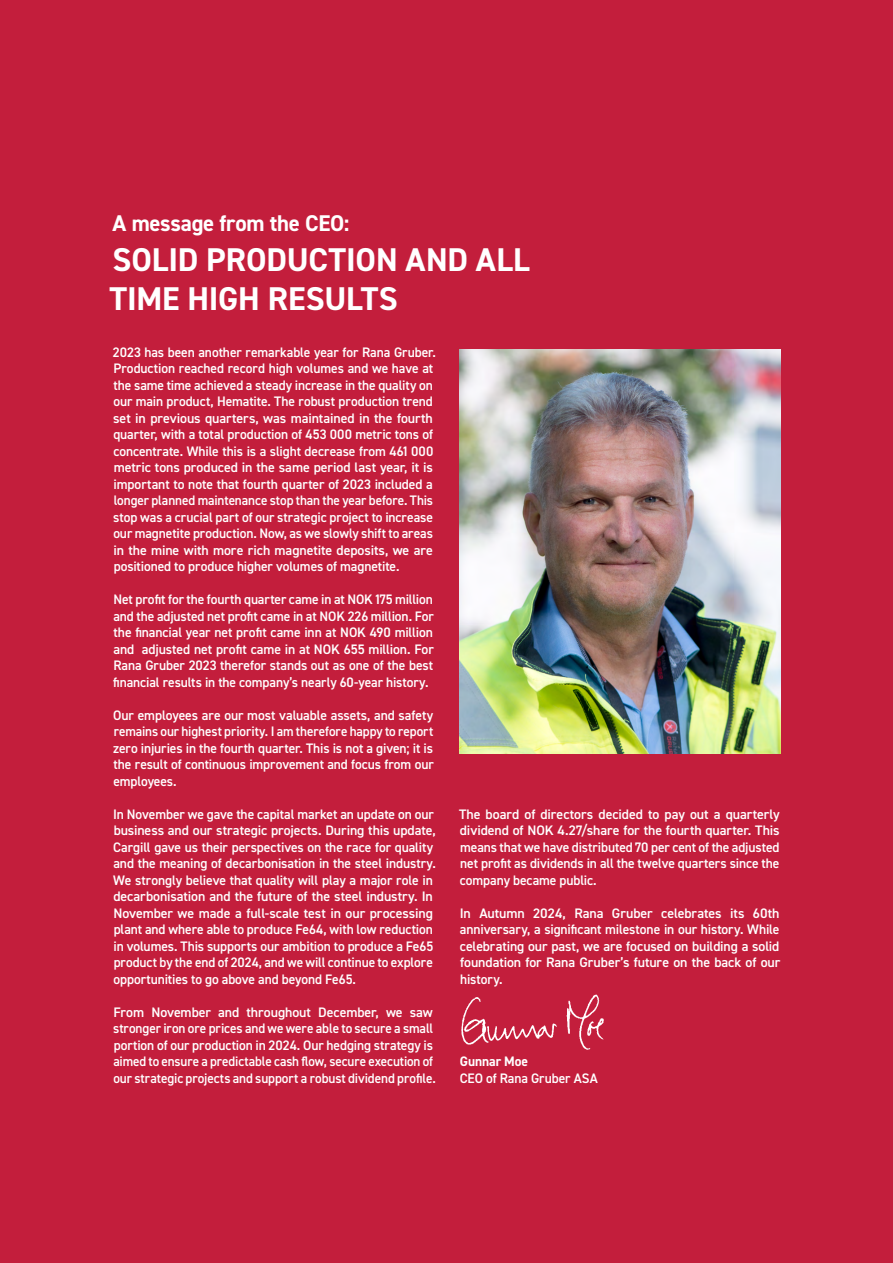
<style>
.page{position:relative;width:893px;height:1263px;background:#c31e3c}
.page>*{position:absolute;margin:0;border:0;box-sizing:border-box;transform-origin:0 0}
.t1{font:700 33px/39.6px "DIN2014";letter-spacing:-.005em;color:#fff}
.t2{font:700 22.8px "DIN2014";letter-spacing:-.015em;color:#fff}
.t3{font:600 13.8px/16.5px "DIN2014";letter-spacing:-.005em;color:#fff;text-align:justify}
.t4{font:700 13.8px "DIN2014";letter-spacing:-.005em;color:#fff}
</style>
<div class="page">
<img style="left:461px;top:994px;width:143px;height:56px">
<img style="left:459px;top:350px;width:321px;height:403px">
<h2 class="t2" style="left:113px;top:208px;width:238px">A message from the CEO:</h2>
<h1 class="t1" style="left:109px;top:239px;width:422px">SOLID PRODUCTION AND ALL<br>TIME HIGH RESULTS</h1>
<p class="t3" style="left:113px;top:343px;width:324px;text-align:left">2023 has been another remarkable year for Rana Gruber.<br>Production reached record high volumes and we have at the same time achieved a steady increase in the quality on our main product, Hematite. The robust production trend set in previous quarters, was maintained in the fourth quarter, with a total production of 453 000 metric tons of concentrate. While this is a slight decrease from 461 000 metric tons produced in the same period last year, it is important to note that fourth quarter of 2023 included a longer planned maintenance stop than the year before. This stop was a crucial part of our strategic project to increase our magnetite production. Now, as we slowly shift to areas in the mine with more rich magnetite deposits, we are positioned to produce higher volumes of magnetite.</p>
<p class="t3" style="left:113px;top:591px;width:322px">Net profit for the fourth quarter came in at NOK 175 million and the adjusted net profit came in at NOK 226 million. For the financial year net profit came inn at NOK 490 million and adjusted net profit came in at NOK 655 million. For Rana Gruber 2023 therefor stands out as one of the best financial results in the company’s nearly 60-year history.</p>
<p class="t3" style="left:113px;top:706px;width:322px">Our employees are our most valuable assets, and safety remains our highest priority. I am therefore happy to report zero injuries in the fourth quarter. This is not a given; it is the result of continuous improvement and focus from our employees.</p>
<p class="t3" style="left:113px;top:805px;width:324px;text-align:left">In November we gave the capital market an update on our business and our strategic projects. During this update, Cargill gave us their perspectives on the race for quality and the meaning of decarbonisation in the steel industry.<br>We strongly believe that quality will play a major role in decarbonisation and the future of the steel industry. In November we made a full-scale test in our processing plant and where able to produce Fe64, with low reduction in volumes. This supports our ambition to produce a Fe65 product by the end of 2024, and we will continue to explore opportunities to go above and beyond Fe65.</p>
<p class="t3" style="left:113px;top:1003px;width:324px;text-align:left">From November and throughout December, we saw stronger iron ore prices and we were able to secure a small portion of our production in 2024. Our hedging strategy is aimed to ensure a predictable cash flow, secure execution of our strategic projects and support a robust dividend profile.</p>
<p class="t3" style="left:459px;top:805px;width:322px">The board of directors decided to pay out a quarterly dividend of NOK 4.27/share for the fourth quarter. This means that we have distributed 70 per cent of the adjusted net profit as dividends in all the twelve quarters since the company became public.</p>
<p class="t3" style="left:460px;top:904px;width:322px">In Autumn 2024, Rana Gruber celebrates its 60th anniversary, a significant milestone in our history. While celebrating our past, we are focused on building a solid foundation for Rana Gruber’s future on the back of our history.</p>
<p class="t4" style="left:460px;top:1052px;width:70px">Gunnar Moe</p>
<p class="t3" style="left:460px;top:1069px;width:139px">CEO of Rana Gruber ASA</p>
</div>
